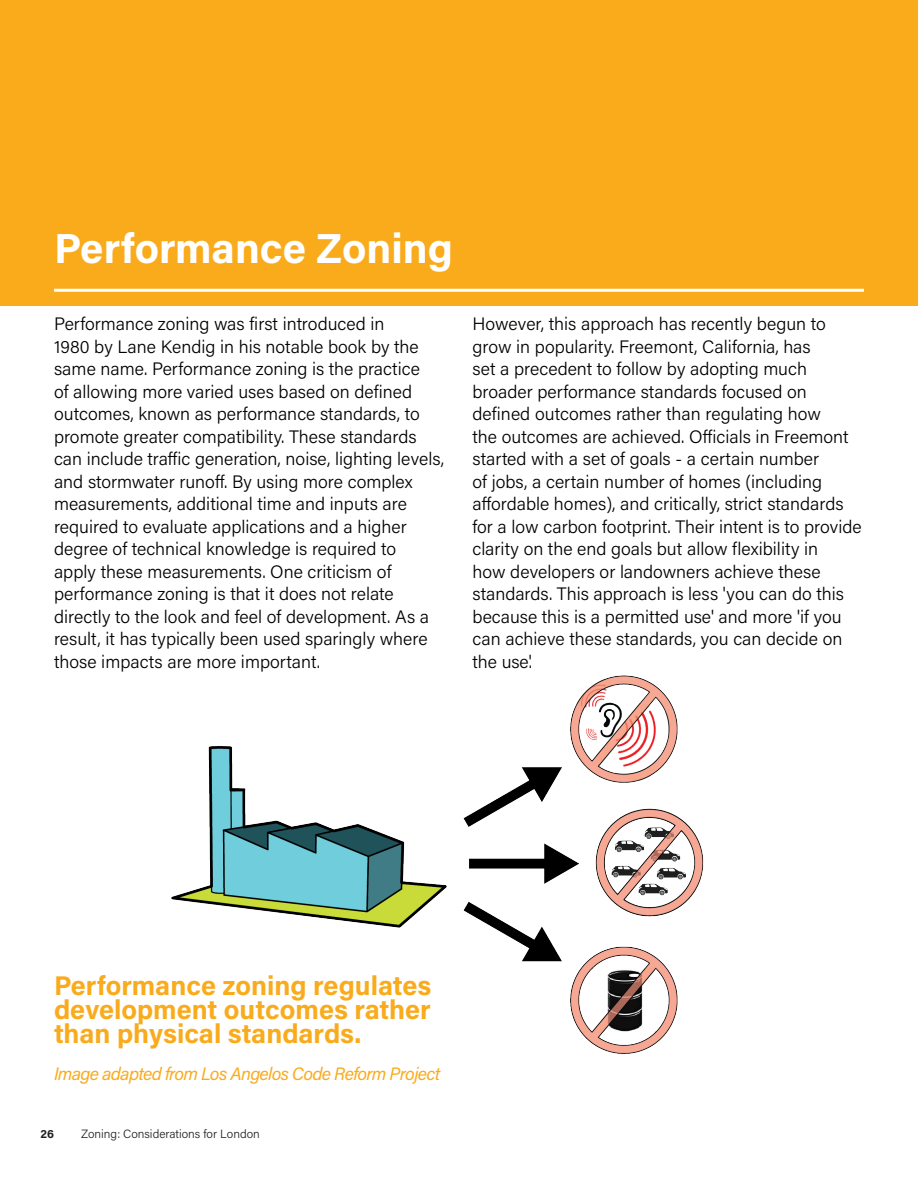
<style>
.page{position:relative;width:918px;height:1188px;background:#fff}
.page>*{position:absolute;margin:0;border:0;box-sizing:border-box;transform-origin:0 0}
.Title_-_first_level{font:700 42px "Acumin Pro";color:#fff}
.Body{font:700 27px/24px "Acumin Pro";color:#faab1c;text-align:justify}
.Section_-_title{font:300 18px/22.5px "Acumin Pro";color:#000001}
.Body-2{font:italic 18px "Acumin Pro";letter-spacing:-.04em;color:#faab1c}
.t1{font:300 12px "Acumin Pro";color:#231f20}
.t2{font:700 12px "Acumin Pro";color:#231f20}
</style>
<div class="page">
<div style="left:0;top:0;width:918px;height:306px;background:#faab1c"></div>
<hr style="left:54px;top:289px;width:810px;height:3px;background:#fff">
<img style="left:171px;top:675px;width:533px;height:379px">
<p class="Title_-_first_level" style="left:54px;top:219px;width:400px">Performance Zoning</p>
<p class="Section_-_title" style="left:54px;top:312px;width:392px">Performance zoning was first introduced in<br>1980 by Lane Kendig in his notable book by the same name. Performance zoning is the practice<br>of allowing more varied uses based on defined outcomes, known as performance standards, to promote greater compatibility. These standards can include traffic generation, noise, lighting levels, and stormwater runoff. By using more complex measurements, additional time and inputs are required to evaluate applications and a higher degree of technical knowledge is required to<br>apply these measurements. One criticism of performance zoning is that it does not relate directly to the look and feel of development. As a result, it has typically been used sparingly where those impacts are more important.</p>
<p class="Section_-_title" style="left:472px;top:312px;width:391px">However, this approach has recently begun to grow in popularity. Freemont, California, has<br>set a precedent to follow by adopting much broader performance standards focused on defined outcomes rather than regulating how<br>the outcomes are achieved. Officials in Freemont started with a set of goals - a certain number<br>of jobs, a certain number of homes (including affordable homes), and critically, strict standards for a low carbon footprint. Their intent is to provide clarity on the end goals but allow flexibility in<br>how developers or landowners achieve these standards. This approach is less 'you can do this because this is a permitted use' and more 'if you can achieve these standards, you can decide on the use'.</p>
<p class="Body" style="left:54px;top:972px;width:379px">Performance zoning regulates development outcomes rather than physical standards.</p>
<p class="Body-2" style="left:54px;top:1061px;width:388px">Image adapted from Los Angelos Code Reform Project</p>
<p class="t2" style="left:40px;top:1126px;width:15px">26</p>
<p class="t1" style="left:81px;top:1126px;width:180px">Zoning: Considerations for London</p>
</div>
